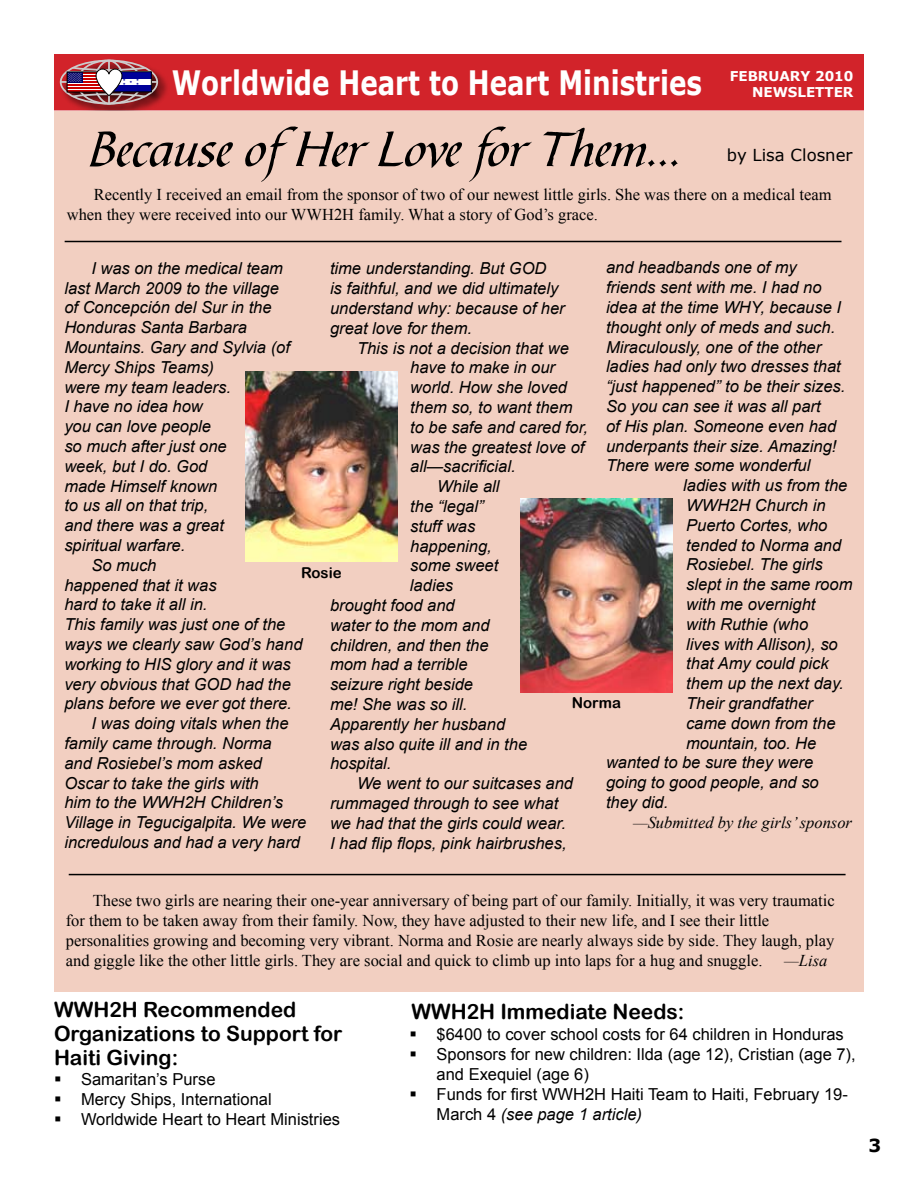
<style>
.page{position:relative;width:918px;height:1188px;background:#fff}
.page>*{position:absolute;margin:0;border:0;box-sizing:border-box;transform-origin:0 0}
.t1{font:51.6px "Bible Scr T";color:#000}
.t2{font:700 33.6px "Verdana";color:#fff;scale:.78 1}
.t3{font:21px/24px "Arial Rounded MT Bold";color:#000}
.t4{font:italic 16.5px/19.8px "Arial";color:#000}
.t5{font:16.5px/19.8px "Times New Roman";color:#000}
.t6{font:16.5px/19.8px "Arial";color:#000}
.t7{font:italic 16.5px "Times New Roman";color:#000}
.t8{font:16.5px "Verdana";color:#000}
.t9{font:16.5px/19.8px "Wingdings";color:#000;text-align:justify}
.t10{font:15px "Arial Rounded MT Bold";color:#000}
.t11{font:700 13.5px/16.2px "Verdana";color:#fff;text-align:right}
.s1{font-style:italic}
</style>
<div class="page">
<div style="left:55px;top:55px;width:808px;height:55px;background:#d2232a"></div>
<div style="left:54px;top:54px;width:810px;height:56px;border:2px solid #d2232a"></div>
<div style="left:58px;top:58px;width:113px;height:59px;background:#000;opacity:.75"></div>
<div style="left:60px;top:60px;width:98px;height:45px;border:2px solid #ccc;border-radius:50%"></div>
<hr style="left:108px;top:60px;width:2px;height:44px;background:#ccc">
<hr style="left:61px;top:81px;width:97px;height:2px;background:#ccc">
<div style="left:67px;top:72px;width:38px;height:20px;border:1px solid #000"></div>
<div style="left:111px;top:72px;width:40px;height:20px;background:#fff"></div>
<div style="left:111px;top:72px;width:40px;height:6px;background:#009"></div>
<div style="left:111px;top:85px;width:40px;height:7px;background:#009"></div>
<div style="left:54px;top:111px;width:810px;height:880px;background:#f2cfc1"></div>
<img style="left:520px;top:499px;width:153px;height:194px">
<img style="left:245px;top:371px;width:152px;height:191px">
<hr style="left:69px;top:874px;width:777px;height:1px;background:#000">
<hr style="left:65px;top:241px;width:777px;height:1px;background:#000">
<svg style="left:68px;top:65px;width:79px;height:34px"></svg>
<h2 class="t2" style="left:172px;top:61px;width:681px">Worldwide Heart to Heart Ministries</h2>
<h1 class="t1" style="left:90px;top:121px;width:593px">Because of Her Love for Them...</h1>
<p class="t11" style="left:730px;top:67px;width:125px">FEBRUARY 2010<br>NEWSLETTER</p>
<p class="t8" style="left:727px;top:145px;width:127px">by Lisa Closner</p>
<p class="t5" style="left:67px;top:185px;width:766px;text-indent:27px">Recently I received an email from the sponsor of two of our newest little girls. She was there on a medical team when they were received into our WWH2H family. What a story of God’s grace.</p>
<p class="t4" style="left:606px;top:258px;width:192px">and headbands one of my</p>
<p class="t4" style="left:606px;top:278px;width:217px">friends sent with me. I had no</p>
<p class="t4" style="left:606px;top:298px;width:237px">idea at the time WHY, because I</p>
<p class="t4" style="left:606px;top:317px;width:231px">thought only of meds and such.</p>
<p class="t4" style="left:606px;top:337px;width:217px">Miraculously, one of the other</p>
<p class="t4" style="left:606px;top:357px;width:236px">ladies had only two dresses that</p>
<p class="t4" style="left:606px;top:377px;width:241px">“just happened” to be their sizes.</p>
<p class="t4" style="left:606px;top:397px;width:216px">So you can see it was all part</p>
<p class="t4" style="left:606px;top:416px;width:232px">of His plan. Someone even had</p>
<p class="t4" style="left:606px;top:436px;width:232px">underpants their size. Amazing!</p>
<p class="t4" style="left:606px;top:456px;width:206px">There were some wonderful</p>
<p class="t4" style="left:683px;top:476px;width:166px">ladies with us from the</p>
<p class="t4" style="left:686px;top:496px;width:141px">WWH2H Church in</p>
<p class="t4" style="left:686px;top:515px;width:143px">Puerto Cortes, who</p>
<p class="t4" style="left:686px;top:535px;width:157px">tended to Norma and</p>
<p class="t4" style="left:686px;top:555px;width:138px">Rosiebel. The girls</p>
<p class="t4" style="left:686px;top:575px;width:168px">slept in the same room</p>
<p class="t4" style="left:686px;top:595px;width:131px">with me overnight</p>
<p class="t4" style="left:686px;top:614px;width:123px">with Ruthie (who</p>
<p class="t4" style="left:686px;top:634px;width:153px">lives with Allison), so</p>
<p class="t4" style="left:686px;top:654px;width:144px">that Amy could pick</p>
<p class="t4" style="left:686px;top:674px;width:159px">them up the next day.</p>
<p class="t4" style="left:686px;top:694px;width:128px">Their grandfather</p>
<p class="t4" style="left:686px;top:713px;width:151px">came down from the</p>
<p class="t4" style="left:686px;top:733px;width:132px">mountain, too. He</p>
<p class="t4" style="left:606px;top:753px;width:209px">wanted to be sure they were</p>
<p class="t4" style="left:606px;top:773px;width:214px">going to good people, and so</p>
<p class="t4" style="left:606px;top:793px;width:64px">they did.</p>
<p class="t7" style="left:633px;top:811px;width:221px">—Submitted by the girls’ sponsor</p>
<p class="t4" style="left:91px;top:258px;width:193px">I was on the medical team</p>
<p class="t4" style="left:64px;top:278px;width:216px">last March 2009 to the village</p>
<p class="t4" style="left:64px;top:298px;width:209px">of Concepción del Sur in the</p>
<p class="t4" style="left:64px;top:318px;width:184px">Honduras Santa Barbara</p>
<p class="t4" style="left:64px;top:338px;width:227px">Mountains. Gary and Sylvia (of</p>
<p class="t4" style="left:64px;top:357px;width:151px">Mercy Ships Teams)</p>
<p class="t4" style="left:64px;top:377px;width:168px">were my team leaders.</p>
<p class="t4" style="left:64px;top:397px;width:140px">I have no idea how</p>
<p class="t4" style="left:64px;top:417px;width:148px">you can love people</p>
<p class="t4" style="left:64px;top:437px;width:164px">so much after just one</p>
<p class="t4" style="left:64px;top:456px;width:145px">week, but I do. God</p>
<p class="t4" style="left:64px;top:476px;width:155px">made Himself known</p>
<p class="t4" style="left:64px;top:496px;width:145px">to us all on that trip,</p>
<p class="t4" style="left:64px;top:516px;width:161px">and there was a great</p>
<p class="t4" style="left:64px;top:536px;width:123px">spiritual warfare.</p>
<p class="t4" style="left:91px;top:555px;width:67px">So much</p>
<p class="t4" style="left:64px;top:575px;width:154px">happened that it was</p>
<p class="t4" style="left:64px;top:595px;width:145px">hard to take it all in.</p>
<p class="t4" style="left:64px;top:615px;width:223px">This family was just one of the</p>
<p class="t4" style="left:64px;top:635px;width:240px">ways we clearly saw God’s hand</p>
<p class="t4" style="left:64px;top:654px;width:228px">working to HIS glory and it was</p>
<p class="t4" style="left:64px;top:674px;width:228px">very obvious that GOD had the</p>
<p class="t4" style="left:64px;top:694px;width:229px">plans before we ever got there.</p>
<p class="t4" style="left:91px;top:714px;width:199px">I was doing vitals when the</p>
<p class="t4" style="left:64px;top:734px;width:209px">family came through. Norma</p>
<p class="t4" style="left:64px;top:753px;width:199px">and Rosiebel’s mom asked</p>
<p class="t4" style="left:64px;top:773px;width:196px">Oscar to take the girls with</p>
<p class="t4" style="left:64px;top:793px;width:220px">him to the WWH2H Children’s</p>
<p class="t4" style="left:64px;top:813px;width:243px">Village in Tegucigalpita. We were</p>
<p class="t4" style="left:64px;top:833px;width:237px">incredulous and had a very hard</p>
<p class="t4" style="left:330px;top:259px;width:236px">time understanding. But GOD<br>is faithful, and we did ultimately understand why: because of her great love for them.</p>
<p class="t4" style="left:357px;top:338px;width:213px">This is not a decision that we</p>
<p class="t4" style="left:410px;top:358px;width:146px">have to make in our</p>
<p class="t4" style="left:410px;top:378px;width:158px">world. How she loved</p>
<p class="t4" style="left:410px;top:398px;width:164px">them so, to want them</p>
<p class="t4" style="left:410px;top:417px;width:179px">to be safe and cared for,</p>
<p class="t4" style="left:410px;top:437px;width:176px">was the greatest love of</p>
<p class="t4" style="left:410px;top:457px;width:107px">all—sacrificial.</p>
<p class="t4" style="left:437px;top:477px;width:64px">While all</p>
<p class="t4" style="left:410px;top:497px;width:75px">the “legal”</p>
<p class="t4" style="left:410px;top:516px;width:67px">stuff was</p>
<p class="t4" style="left:410px;top:536px;width:83px">happening,</p>
<p class="t4" style="left:410px;top:556px;width:90px">some sweet</p>
<p class="t4" style="left:410px;top:576px;width:45px">ladies</p>
<p class="t4" style="left:330px;top:596px;width:126px">brought food and</p>
<p class="t4" style="left:330px;top:615px;width:161px">water to the mom and</p>
<p class="t4" style="left:330px;top:635px;width:160px">children, and then the</p>
<p class="t4" style="left:330px;top:655px;width:139px">mom had a terrible</p>
<p class="t4" style="left:330px;top:675px;width:145px">seizure right beside</p>
<p class="t4" style="left:330px;top:695px;width:139px">me! She was so ill.</p>
<p class="t4" style="left:330px;top:714px;width:177px">Apparently her husband</p>
<p class="t4" style="left:330px;top:734px;width:199px">was also quite ill and in the</p>
<p class="t4" style="left:330px;top:754px;width:63px">hospital.</p>
<p class="t4" style="left:357px;top:774px;width:218px">We went to our suitcases and</p>
<p class="t4" style="left:330px;top:794px;width:230px">rummaged through to see what</p>
<p class="t4" style="left:330px;top:813px;width:238px">we had that the girls could wear.</p>
<p class="t4" style="left:330px;top:833px;width:238px">I had flip flops, pink hairbrushes,</p>
<p class="t10" style="left:301px;top:564px;width:42px">Rosie</p>
<p class="t10" style="left:572px;top:694px;width:51px">Norma</p>
<p class="t5" style="left:66px;top:890px;width:770px;text-indent:27px">These two girls are nearing their one-year anniversary of being part of our family. Initially, it was very traumatic for them to be taken away from their family. Now, they have adjusted to their new life, and I see their little personalities growing and becoming very vibrant. Norma and Rosie are nearly always side by side. They laugh, play and giggle like the other little girls. They are social and quick to climb up into laps for a hug and snuggle.</p>
<p class="t7" style="left:784px;top:949px;width:45px">—Lisa</p>
<p class="t3" style="left:54px;top:997px;width:290px">WWH2H Recommended<br>Organizations to Support for<br>Haiti Giving:</p>
<p class="t6" style="left:81px;top:1070px;width:261px">Samaritan’s Purse<br>Mercy Ships, International<br>Worldwide Heart to Heart Ministries</p>
<p class="t9" style="left:54px;top:1070px;width:9px">▪ ▪ ▪</p>
<p class="t3" style="left:411px;top:999px;width:275px">WWH2H Immediate Needs:</p>
<p class="t6" style="left:437px;top:1025px;width:421px">$6400 to cover school costs for 64 children in Honduras Sponsors for new children: Ilda (age 12), Cristian (age 7), and Exequiel (age 6)<br>Funds for first WWH2H Haiti Team to Haiti, February 19- March 4 <span class="s1">(see page 1 article)</span></p>
<p class="t9" style="left:410px;top:1084px;width:9px">▪</p>
</div>
